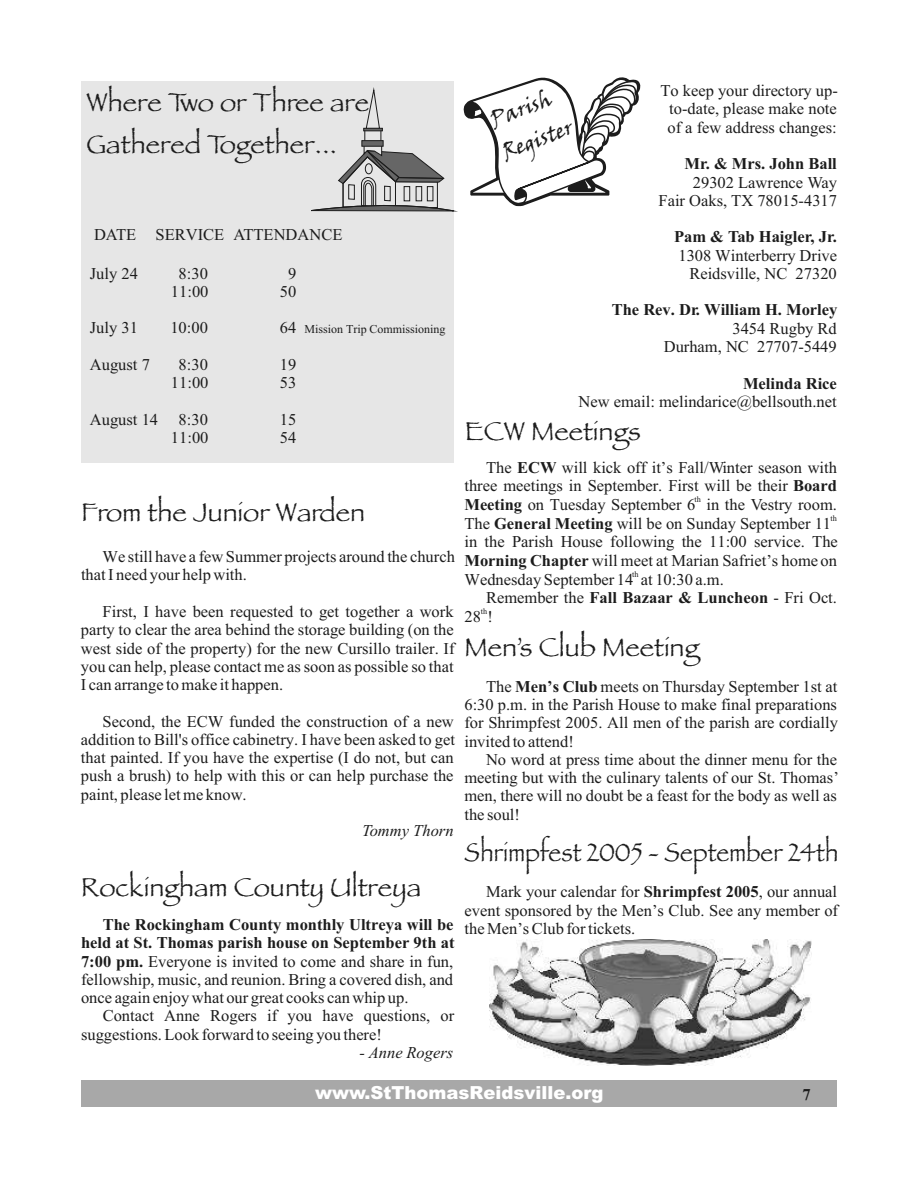
<style>
.page{position:relative;width:918px;height:1188px;background:#fff}
.page>*{position:absolute;margin:0;border:0;box-sizing:border-box;transform-origin:0 0}
.t1{font:27px/41.8px "Papyrus LET";color:#1c1c1c}
.t2{font:27px "Papyrus LET";color:#1c1c1c;scale:.89 1}
.t3{font:21.3px/34.2px "Viner Hand ITC";color:#1c1c1c}
.t4{font:900 18px "Arial";color:#fff}
.t5{font:16.5px/18.3px "Times New Roman";color:#1c1c1c;text-align:justify}
.t6{font:700 16.5px "Times New Roman";color:#1c1c1c}
.t7{font:italic 16.5px "Times New Roman";color:#1c1c1c}
.t8{font:12px "Times New Roman";color:#1c1c1c}
.t9{font:8.25px "Times New Roman";color:#1c1c1c}
.s1{font-weight:700}
</style>
<div class="page">
<div style="left:81px;top:81px;width:373px;height:382px;background:#e6e6e6"></div>
<div style="left:81px;top:1080px;width:756px;height:27px;background:#a8a8a8"></div>
<svg style="left:311px;top:77px;width:330px;height:134px"></svg>
<img style="left:490px;top:940px;width:322px;height:126px">
<h1 class="t1" style="left:86px;top:85px;width:284px">Where Two or Three are<br>Gathered Together...</h1>
<p class="t5" style="left:94px;top:227px;width:132px">DATE SERVICE</p>
<p class="t5" style="left:90px;top:266px;width:50px">July 24</p>
<p class="t5" style="left:90px;top:320px;width:50px">July 31</p>
<p class="t5" style="left:90px;top:357px;width:62px">August 7</p>
<p class="t5" style="left:171px;top:266px;width:39px;text-align:center">8:30<br>11:00</p>
<p class="t5" style="left:170px;top:320px;width:39px">10:00</p>
<p class="t5" style="left:171px;top:357px;width:39px;text-align:center">8:30<br>11:00</p>
<p class="t5" style="left:171px;top:412px;width:39px;text-align:center">8:30<br>11:00</p>
<p class="t5" style="left:90px;top:412px;width:70px">August 14</p>
<p class="t5" style="left:233px;top:227px;width:111px">ATTENDANCE</p>
<p class="t5" style="left:280px;top:266px;width:18px;text-align:center">9<br>50</p>
<p class="t5" style="left:280px;top:320px;width:18px">64</p>
<p class="t5" style="left:280px;top:357px;width:18px">19<br>53</p>
<p class="t5" style="left:280px;top:412px;width:18px">15<br>54</p>
<p class="t8" style="left:305px;top:325px;width:142px">Mission Trip Commissioning</p>
<h1 class="t1" style="left:81px;top:494px;width:285px">From the Junior Warden</h1>
<p class="t5" style="left:81px;top:549px;width:375px;text-indent:22px">We still have a few Summer projects around the church that I need your help with.</p>
<p class="t5" style="left:81px;top:604px;width:375px;text-indent:22px">First, I have been requested to get together a work party to clear the area behind the storage building (on the west side of the property) for the new Cursillo trailer. If you can help, please contact me as soon as possible so that I can arrange to make it happen.</p>
<p class="t5" style="left:81px;top:714px;width:376px;text-indent:22px">Second, the ECW funded the construction of a new addition to Bill's office cabinetry. I have been asked to get that painted. If you have the expertise (I do not, but can push a brush) to help with this or can help purchase the paint, please let me know.</p>
<p class="t7" style="left:362px;top:825px;width:93px">Tommy Thorn</p>
<h1 class="t1" style="left:81px;top:869px;width:342px">Rockingham County Ultreya</h1>
<p class="t5" style="left:81px;top:917px;width:375px;text-indent:22px"><span class="s1">The Rockingham County monthly Ultreya will be held at St. Thomas parish house on September 9th at 7:00 pm.</span> Everyone is invited to come and share in fun, fellowship, music, and reunion. Bring a covered dish, and once again enjoy what our great cooks can whip up.</p>
<p class="t5" style="left:81px;top:1008px;width:375px;text-indent:22px">Contact Anne Rogers if you have questions, or suggestions. Look forward to seeing you there!</p>
<p class="t7" style="left:360px;top:1047px;width:95px">- Anne Rogers</p>
<p class="t5" style="left:660px;top:83px;width:179px;text-align:center">To keep your directory up&shy;to-date, please make note of a few address changes:</p>
<p class="t6" style="left:685px;top:158px;width:154px">Mr. &amp; Mrs. John Ball</p>
<p class="t5" style="left:659px;top:174px;width:180px;text-align:right">29302 Lawrence Way<br>Fair Oaks, TX 78015-4317</p>
<p class="t6" style="left:674px;top:231px;width:164px">Pam &amp; Tab Haigler, Jr.</p>
<p class="t5" style="left:679px;top:248px;width:160px;text-align:right">1308 Winterberry Drive<br>Reidsville, NC 27320</p>
<p class="t6" style="left:612px;top:304px;width:227px">The Rev. Dr. William H. Morley</p>
<p class="t5" style="left:664px;top:321px;width:175px;text-align:right">3454 Rugby Rd<br>Durham, NC 27707-5449</p>
<p class="t6" style="left:743px;top:377px;width:95px">Melinda Rice</p>
<p class="t5" style="left:579px;top:394px;width:260px">New email: melindarice@bellsouth.net</p>
<p class="t3" style="left:484px;top:104px;width:76px;rotate:-21deg">Parish<br>Register</p>
<h1 class="t1" style="left:464px;top:414px;width:178px">ECW Meetings</h1>
<p class="t5" style="left:464px;top:459px;width:374px;line-height:18.8px;text-indent:22px">The <span class="s1">ECW</span> will kick off it’s Fall/Winter season with three meetings in September. First will be their <span class="s1">Board Meeting</span> on Tuesday September 6 in the Vestry room.</p>
<p class="t9" style="left:831px;top:515px;width:8px">th</p>
<p class="t5" style="left:464px;top:516px;width:375px;text-align:left">The <span class="s1">General Meeting</span> will be on Sunday September 11 in the Parish House following the 11:00 service. The <span class="s1">Morning Chapter</span> will meet at Marian Safriet’s homeon Wednesday September 14 at 10:30 a.m.</p>
<p class="t5" style="left:464px;top:590px;width:374px;line-height:19.2px;text-indent:22px">Remember the <span class="s1">Fall Bazaar &amp; Luncheon</span> - Fri Oct.<br>28 !</p>
<p class="t9" style="left:695px;top:496px;width:8px">th</p>
<p class="t9" style="left:632px;top:571px;width:8px">th</p>
<p class="t9" style="left:481px;top:608px;width:8px">th</p>
<h1 class="t1" style="left:464px;top:630px;width:236px">Men’s Club Meeting</h1>
<p class="t5" style="left:464px;top:679px;width:375px;text-indent:22px">The <span class="s1">Men’s Club</span> meets on Thursday September 1st at 6:30 p.m. in the Parish House to make final preparations for Shrimpfest 2005. All men of the parish are cordially invited to attend!</p>
<p class="t5" style="left:464px;top:752px;width:376px;text-indent:22px">No word at press time about the dinner menu for the meeting but with the culinary talents of our St. Thomas’ men, there will no doubt be a feast for the body as well as the soul!</p>
<h1 class="t2" style="left:465px;top:835px;width:422px">Shrimpfest 2005 - September 24th</h1>
<p class="t5" style="left:465px;top:884px;width:375px;text-indent:22px">Mark your calendar for <span class="s1">Shrimpfest 2005</span>, our annual event sponsored by the Men’s Club. See any member of the Men’s Club for tickets.</p>
<p class="t4" style="left:315px;top:1086px;width:290px">www.StThomasReidsville.org</p>
<p class="t6" style="left:803px;top:1088px;width:10px">7</p>
</div>
